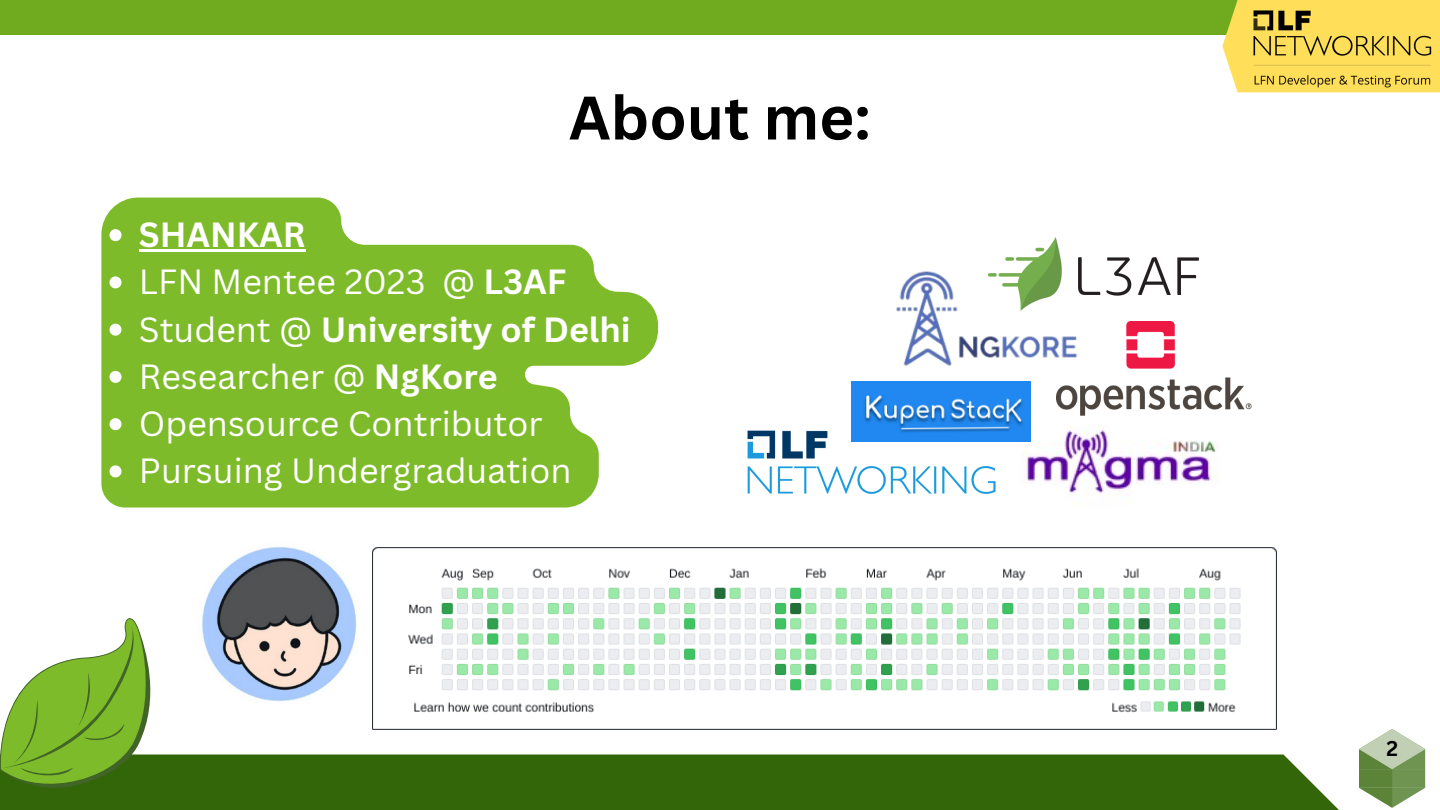
<style>
.page{position:relative;width:1440px;height:810px;background:#fff}
.page>*{position:absolute;margin:0;border:0;box-sizing:border-box;transform-origin:0 0}
.t1{font:700 60px "Canva Sans";color:#000}
.t2{font:34px "Canva Sans";color:#fff}
.t3{font:700 34px "Canva Sans";color:#fff}
.t4{font:700 20.8px "Canva Sans";color:#000}
.s1{font-weight:700}
.s2{font-weight:400}
</style>
<div class="page">
<div style="left:0;top:754px;width:1359px;height:56px;background:#326608"></div>
<svg style="left:0;top:618px;width:161px;height:170px"></svg>
<div style="left:0;top:0;width:1440px;height:35px;background:#70ab1f"></div>
<svg style="left:1359px;top:729px;width:66px;height:79px"></svg>
<img style="left:1024px;top:426px;width:194px;height:70px">
<img style="left:878px;top:261px;width:215px;height:121px;border-radius:10px">
<img style="left:988px;top:237px;width:210px;height:73px">
<img style="left:852px;top:382px;width:179px;height:60px">
<img style="left:747px;top:426px;width:252px;height:68px">
<img style="left:1057px;top:321px;width:195px;height:94px">
<img style="left:196px;top:541px;width:166px;height:166px;border-radius:50%">
<img style="left:372px;top:547px;width:905px;height:183px">
<svg style="left:101px;top:198px;width:557px;height:310px;fill:#7ebb2a"></svg>
<svg style="left:110px;top:229px;width:12px;height:12px"></svg>
<hr style="left:139px;top:249px;width:167px;height:3px;background:#fff">
<svg style="left:110px;top:276px;width:12px;height:12px"></svg>
<svg style="left:110px;top:324px;width:12px;height:12px"></svg>
<svg style="left:110px;top:371px;width:12px;height:12px"></svg>
<svg style="left:110px;top:418px;width:12px;height:12px"></svg>
<svg style="left:110px;top:465px;width:12px;height:12px"></svg>
<svg style="left:1222px;top:0;width:218px;height:92px"></svg>
<img style="left:1247px;top:3px;width:188px;height:90px">
<p class="t1" style="left:569px;top:75px;width:303px">About me:</p>
<p class="t3" style="left:139px;top:211px;width:168px">SHANKAR</p>
<p class="t2" style="left:139px;top:258px;width:429px">LFN Mentee 2023 @ <span class="s1">L3AF</span></p>
<p class="t3" style="left:139px;top:305px;width:493px"><span class="s2">Student @</span> University of Delhi</p>
<p class="t2" style="left:139px;top:353px;width:360px">Researcher @ <span class="s1">NgKore</span></p>
<p class="t2" style="left:139px;top:400px;width:405px">Opensource Contributor</p>
<p class="t2" style="left:139px;top:447px;width:434px">Pursuing Undergraduation</p>
<p class="t4" style="left:1387px;top:734px;width:13px">2</p>
</div>
